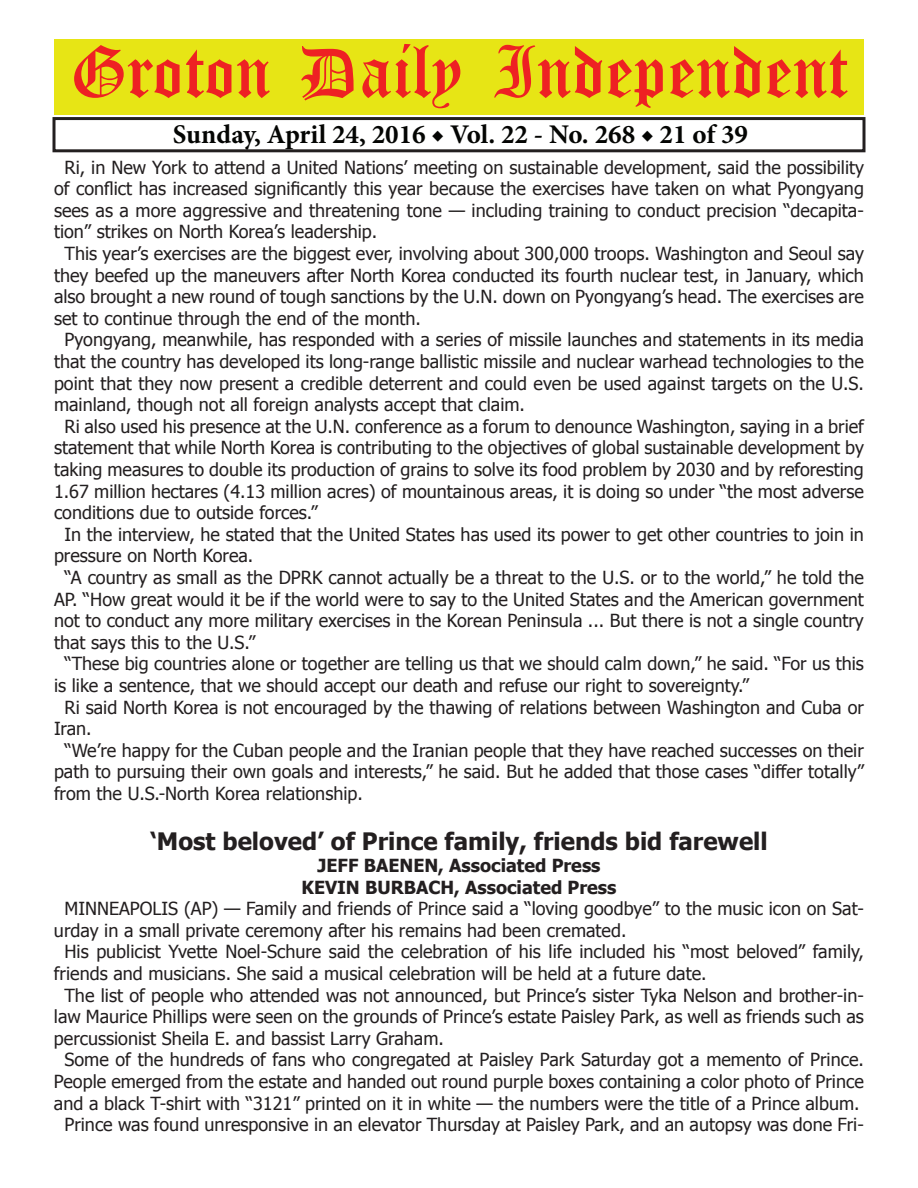
<style>
.page{position:relative;width:918px;height:1188px;background:#fff}
.page>*{position:absolute;margin:0;border:0;box-sizing:border-box;transform-origin:0 0}
.t1{font:54px "Old English Five";color:#ee2123}
.t2{font:700 27px "Minion Pro";color:#040503}
.t3{font:700 24px "Tahoma";color:#231f20}
.t4{font:18px "Tahoma";color:#231f20}
.t5{font:700 18px/21.6px "Tahoma";color:#231f20;text-align:center}
</style>
<div class="page">
<div style="left:52px;top:117px;width:814px;height:35px;border:3px solid #231f20"></div>
<div style="left:54px;top:40px;width:810px;height:75px;background:#e7e515"></div>
<h1 class="t1" style="left:70px;top:47px;width:779px">Groton Daily Independent</h1>
<h2 class="t2" style="left:173px;top:116px;width:577px">Sunday, April 24, 2016 ◆ Vol. 22 - No. 268 ◆ 21 of 39</h2>
<p class="t4" style="left:64px;top:155px;width:801px">Ri, in New York to attend a United Nations’ meeting on sustainable development, said the possibility</p>
<p class="t4" style="left:54px;top:177px;width:811px">of conflict has increased significantly this year because the exercises have taken on what Pyongyang</p>
<p class="t4" style="left:54px;top:198px;width:811px">sees as a more aggressive and threatening tone — including training to conduct precision “decapita-</p>
<p class="t4" style="left:54px;top:220px;width:325px">tion” strikes on North Korea’s leadership.</p>
<p class="t4" style="left:64px;top:241px;width:801px">This year’s exercises are the biggest ever, involving about 300,000 troops. Washington and Seoul say</p>
<p class="t4" style="left:54px;top:263px;width:811px">they beefed up the maneuvers after North Korea conducted its fourth nuclear test, in January, which</p>
<p class="t4" style="left:54px;top:285px;width:811px">also brought a new round of tough sanctions by the U.N. down on Pyongyang’s head. The exercises are</p>
<p class="t4" style="left:54px;top:306px;width:368px">set to continue through the end of the month.</p>
<p class="t4" style="left:64px;top:328px;width:801px">Pyongyang, meanwhile, has responded with a series of missile launches and statements in its media</p>
<p class="t4" style="left:54px;top:349px;width:811px">that the country has developed its long-range ballistic missile and nuclear warhead technologies to the</p>
<p class="t4" style="left:54px;top:371px;width:811px">point that they now present a credible deterrent and could even be used against targets on the U.S.</p>
<p class="t4" style="left:54px;top:393px;width:473px">mainland, though not all foreign analysts accept that claim.</p>
<p class="t4" style="left:64px;top:414px;width:801px">Ri also used his presence at the U.N. conference as a forum to denounce Washington, saying in a brief</p>
<p class="t4" style="left:54px;top:436px;width:811px">statement that while North Korea is contributing to the objectives of global sustainable development by</p>
<p class="t4" style="left:54px;top:457px;width:811px">taking measures to double its production of grains to solve its food problem by 2030 and by reforesting</p>
<p class="t4" style="left:54px;top:479px;width:811px">1.67 million hectares (4.13 million acres) of mountainous areas, it is doing so under “the most adverse</p>
<p class="t4" style="left:54px;top:501px;width:265px">conditions due to outside forces.”</p>
<p class="t4" style="left:64px;top:522px;width:801px">In the interview, he stated that the United States has used its power to get other countries to join in</p>
<p class="t4" style="left:54px;top:544px;width:201px">pressure on North Korea.</p>
<p class="t4" style="left:64px;top:565px;width:801px">“A country as small as the DPRK cannot actually be a threat to the U.S. or to the world,” he told the</p>
<p class="t4" style="left:54px;top:587px;width:811px">AP. “How great would it be if the world were to say to the United States and the American government</p>
<p class="t4" style="left:54px;top:609px;width:811px">not to conduct any more military exercises in the Korean Peninsula ... But there is not a single country</p>
<p class="t4" style="left:54px;top:630px;width:203px">that says this to the U.S.”</p>
<p class="t4" style="left:64px;top:652px;width:801px">“These big countries alone or together are telling us that we should calm down,” he said. “For us this</p>
<p class="t4" style="left:54px;top:673px;width:697px">is like a sentence, that we should accept our death and refuse our right to sovereignty.”</p>
<p class="t4" style="left:64px;top:695px;width:801px">Ri said North Korea is not encouraged by the thawing of relations between Washington and Cuba or</p>
<p class="t4" style="left:54px;top:717px;width:39px">Iran.</p>
<p class="t4" style="left:64px;top:738px;width:801px">“We’re happy for the Cuban people and the Iranian people that they have reached successes on their</p>
<p class="t4" style="left:54px;top:760px;width:811px">path to pursuing their own goals and interests,” he said. But he added that those cases “differ totally”</p>
<p class="t4" style="left:54px;top:781px;width:310px">from the U.S.-North Korea relationship.</p>
<h3 class="t3" style="left:150px;top:825px;width:619px">‘Most beloved’ of Prince family, friends bid farewell</h3>
<p class="t5" style="left:302px;top:854px;width:316px">JEFF BAENEN, Associated Press<br>KEVIN BURBACH, Associated Press</p>
<p class="t4" style="left:64px;top:897px;width:801px">MINNEAPOLIS (AP) — Family and friends of Prince said a “loving goodbye” to the music icon on Sat-</p>
<p class="t4" style="left:54px;top:918px;width:574px">urday in a small private ceremony after his remains had been cremated.</p>
<p class="t4" style="left:64px;top:940px;width:801px">His publicist Yvette Noel-Schure said the celebration of his life included his “most beloved” family,</p>
<p class="t4" style="left:54px;top:961px;width:654px">friends and musicians. She said a musical celebration will be held at a future date.</p>
<p class="t4" style="left:64px;top:983px;width:801px">The list of people who attended was not announced, but Prince’s sister Tyka Nelson and brother-in-</p>
<p class="t4" style="left:54px;top:1005px;width:811px">law Maurice Phillips were seen on the grounds of Prince’s estate Paisley Park, as well as friends such as</p>
<p class="t4" style="left:54px;top:1026px;width:391px">percussionist Sheila E. and bassist Larry Graham.</p>
<p class="t4" style="left:64px;top:1048px;width:801px">Some of the hundreds of fans who congregated at Paisley Park Saturday got a memento of Prince.</p>
<p class="t4" style="left:54px;top:1069px;width:811px">People emerged from the estate and handed out round purple boxes containing a color photo of Prince</p>
<p class="t4" style="left:54px;top:1091px;width:807px">and a black T-shirt with “3121” printed on it in white — the numbers were the title of a Prince album.</p>
<p class="t4" style="left:64px;top:1113px;width:801px">Prince was found unresponsive in an elevator Thursday at Paisley Park, and an autopsy was done Fri-</p>
</div>
